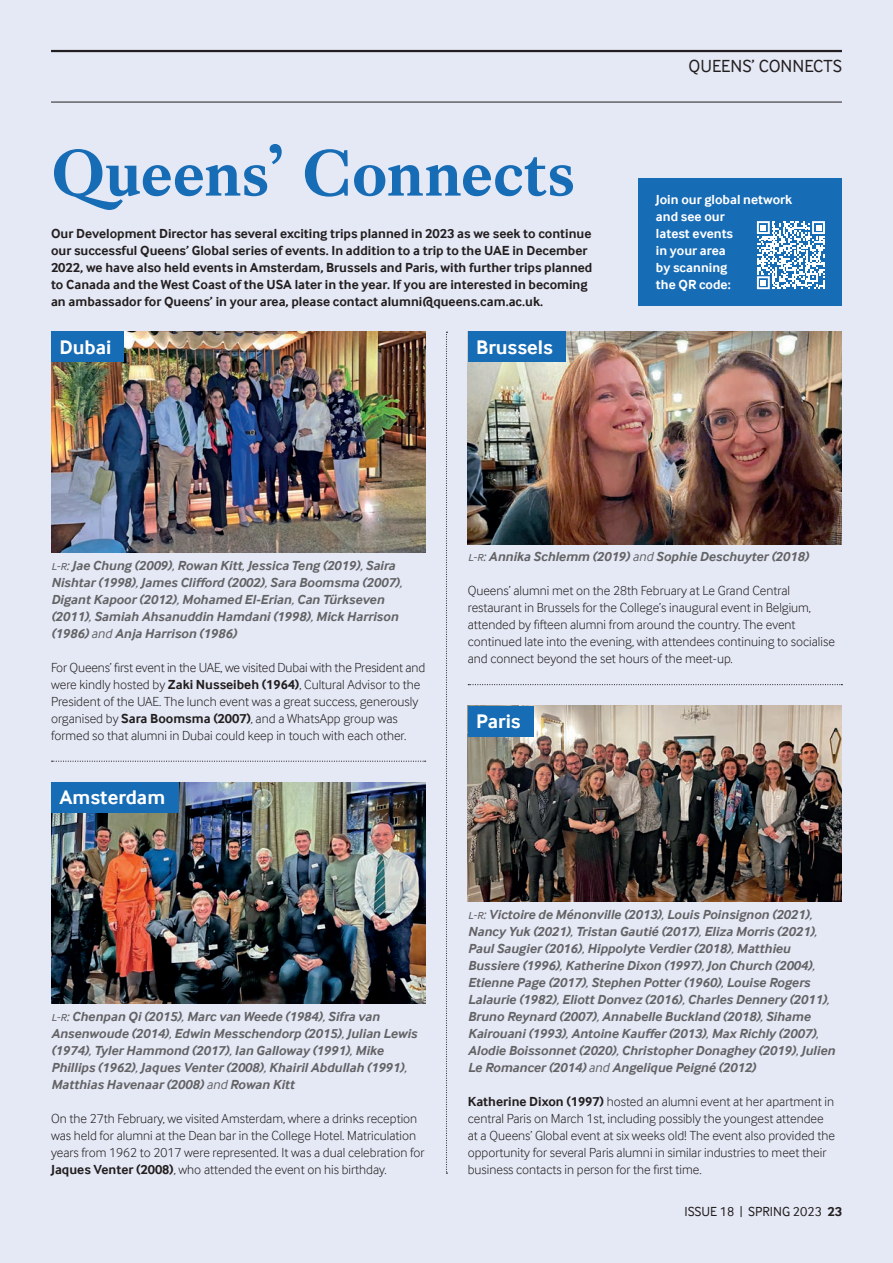
<style>
.page{position:relative;width:893px;height:1263px;background:#e5e9f5}
.page>*{position:absolute;margin:0;border:0;box-sizing:border-box;transform-origin:0 0}
.t1{font:700 67.5px "Kings Caslon";letter-spacing:-.01em;color:#176cb6}
.t2{font:700 20.25px "Inter Face";color:#fff}
.t3{font:18px "Inter Face";color:#231f20}
.t4{font:300 13.5px/17px "Inter Face";color:#231f20}
.t5{font:italic 700 13.5px/17px "Inter Face";color:#636366}
.t6{font:700 13.5px/17px "Inter Face";color:#231f20}
.t7{font:700 13.5px/17px "Inter Face";color:#fff}
.t8{font:13.5px "Inter Face";color:#231f20}
.s1{font-weight:400}
.s2{font-weight:700}
</style>
<div class="page">
<hr style="left:51px;top:102px;width:791px;height:1px;background:#231f20">
<hr style="left:51px;top:50px;width:791px;height:2px;background:#231f20">
<img style="left:51px;top:332px;width:374px;height:221px">
<div style="left:51px;top:332px;width:72px;height:30px;background:#176cb6"></div>
<img style="left:468px;top:332px;width:374px;height:212px">
<img style="left:51px;top:782px;width:374px;height:221px">
<img style="left:468px;top:706px;width:374px;height:195px">
<div style="left:51px;top:782px;width:128px;height:31px;background:#176cb6"></div>
<div style="left:468px;top:332px;width:98px;height:30px;background:#176cb6"></div>
<div style="left:468px;top:706px;width:66px;height:30px;background:#176cb6"></div>
<svg style="left:446px;top:332px;width:1px;height:842px"></svg>
<svg style="left:468px;top:684px;width:374px;height:1px"></svg>
<svg style="left:52px;top:761px;width:374px;height:1px"></svg>
<div style="left:639px;top:179px;width:203px;height:127px;background:#176cb6"></div>
<svg style="left:757px;top:221px;width:68px;height:68px"></svg>
<h1 class="t1" style="left:51px;top:133px;width:526px">Queens’ Connects</h1>
<p class="t6" style="left:51px;top:225px;width:543px">Our Development Director has several exciting trips planned in 2023 as we seek to continue our successful Queens’ Global series of events. In addition to a trip to the UAE in December 2022, we have also held events in Amsterdam, Brussels and Paris, with further trips planned to Canada and the West Coast of the USA later in the year. If you are interested in becoming an ambassador for Queens’ in your area, please contact alumni@queens.cam.ac.uk.</p>
<h2 class="t2" style="left:60px;top:335px;width:53px">Dubai</h2>
<h2 class="t2" style="left:476px;top:335px;width:78px">Brussels</h2>
<h3 class="t3" style="left:688px;top:56px;width:155px">QUEENS’ CONNECTS</h3>
<p class="t7" style="left:656px;top:191px;width:138px">Join our global network and see our<br>latest events<br>in your area<br>by scanning<br>the QR code:</p>
<p class="t5" style="left:51px;top:557px;width:353px"><span class="s1">L-R:</span> Jae Chung (2009)<span class="s1">,</span> Rowan Kitt<span class="s1">,</span> Jessica Teng (2019)<span class="s1">,</span> Saira Nishtar (1998)<span class="s1">,</span> James Clifford (2002)<span class="s1">,</span> Sara Boomsma (2007)<span class="s1">, </span>Digant Kapoor (2012)<span class="s1">,</span> Mohamed El-Erian<span class="s1">,</span> Can Türkseven (2011)<span class="s1">,</span> Samiah Ahsanuddin Hamdani (1998)<span class="s1">,</span> Mick Harrison (1986) <span class="s1">and</span> Anja Harrison (1986)</p>
<p class="t4" style="left:51px;top:659px;width:376px">For Queens’ first event in the UAE, we visited Dubai with the President and were kindly hosted by <span class="s2">Zaki Nusseibeh (1964)</span>, Cultural Advisor to the President of the UAE. The lunch event was a great success, generously organised by <span class="s2">Sara Boomsma (2007)</span>, and a WhatsApp group was formed so that alumni in Dubai could keep in touch with each other.</p>
<h2 class="t2" style="left:60px;top:786px;width:107px">Amsterdam</h2>
<p class="t5" style="left:51px;top:1007px;width:368px"><span class="s1">L-R:</span> Chenpan Qi (2015)<span class="s1">,</span> Marc van Weede (1984)<span class="s1">,</span> Sifra van Ansenwoude (2014)<span class="s1">,</span> Edwin Messchendorp (2015)<span class="s1">,</span> Julian Lewis (1974)<span class="s1">,</span> Tyler Hammond (2017)<span class="s1">,</span> Ian Galloway (1991)<span class="s1">,</span> Mike Phillips (1962)<span class="s1">,</span> Jaques Venter (2008)<span class="s1">,</span> Khairil Abdullah (1991)<span class="s1">, </span>Matthias Havenaar (2008) <span class="s1">and</span> Rowan Kitt</p>
<p class="t4" style="left:51px;top:1110px;width:375px">On the 27th February, we visited Amsterdam, where a drinks reception was held for alumni at the Dean bar in the College Hotel. Matriculation years from 1962 to 2017 were represented. It was a dual celebration for <span class="s2">Jaques Venter (2008)</span>, who attended the event on his birthday.</p>
<p class="t5" style="left:468px;top:548px;width:342px"><span class="s1">L-R:</span> Annika Schlemm (2019) <span class="s1">and</span> Sophie Deschuyter (2018)</p>
<p class="t4" style="left:468px;top:582px;width:369px">Queens’ alumni met on the 28th February at Le Grand Central restaurant in Brussels for the College’s inaugural event in Belgium, attended by fifteen alumni from around the country. The event continued late into the evening, with attendees continuing to socialise and connect beyond the set hours of the meet-up.</p>
<h2 class="t2" style="left:476px;top:709px;width:46px">Paris</h2>
<p class="t5" style="left:468px;top:905px;width:369px"><span class="s1">L-R:</span> Victoire de Ménonville (2013)<span class="s1">,</span> Louis Poinsignon (2021)<span class="s1">, </span>Nancy Yuk (2021)<span class="s1">,</span> Tristan Gautié (2017)<span class="s1">,</span> Eliza Morris (2021)<span class="s1">, </span>Paul Saugier (2016)<span class="s1">,</span> Hippolyte Verdier (2018)<span class="s1">,</span> Matthieu Bussiere (1996)<span class="s1">,</span> Katherine Dixon (1997)<span class="s1">,</span> Jon Church (2004)<span class="s1">, </span>Etienne Page (2017)<span class="s1">,</span> Stephen Potter (1960)<span class="s1">,</span> Louise Rogers Lalaurie (1982)<span class="s1">,</span> Eliott Donvez (2016)<span class="s1">,</span> Charles Dennery (2011)<span class="s1">, </span>Bruno Reynard (2007)<span class="s1">,</span> Annabelle Buckland (2018)<span class="s1">,</span> Sihame Kairouani (1993)<span class="s1">,</span> Antoine Kauffer (2013)<span class="s1">,</span> Max Richly (2007)<span class="s1">, </span>Alodie Boissonnet (2020)<span class="s1">,</span> Christopher Donaghey (2019)<span class="s1">,</span> Julien Le Romancer (2014) <span class="s1">and</span> Angelique Peigné (2012)</p>
<p class="t4" style="left:468px;top:1092px;width:369px"><span class="s2">Katherine Dixon (1997)</span> hosted an alumni event at her apartment in central Paris on March 1st, including possibly the youngest attendee at a Queens’ Global event at six weeks old! The event also provided the opportunity for several Paris alumni in similar industries to meet their business contacts in person for the first time.</p>
<p class="t8" style="left:684px;top:1204px;width:159px">ISSUE 18 | SPRING 2023 <span class="s2">23</span></p>
</div>
